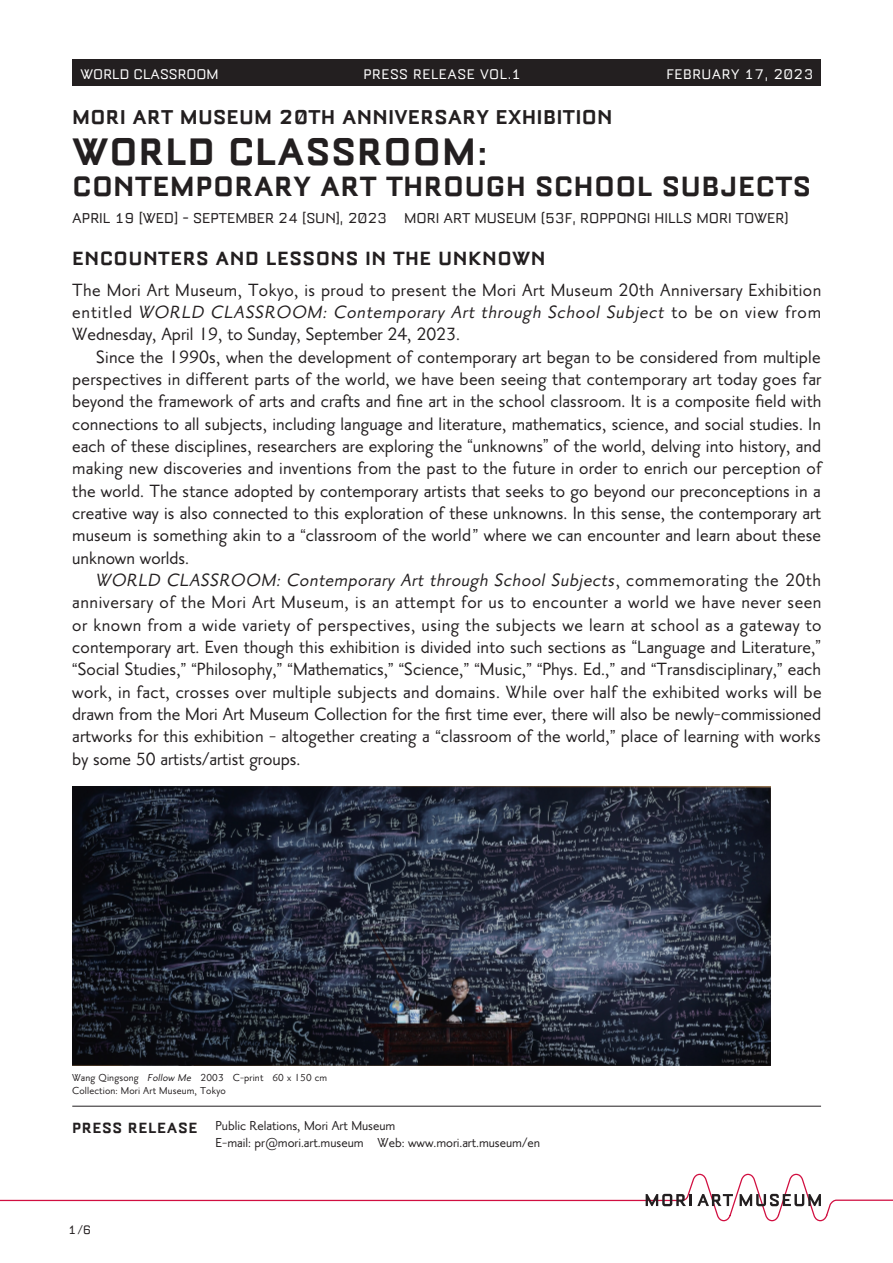
<style>
.page{position:relative;width:893px;height:1263px;background:#fff}
.page>*{position:absolute;margin:0;border:0;box-sizing:border-box;transform-origin:0 0}
.t1{font:700 46.8px "Mori Logotype";letter-spacing:.01em;color:#231f20}
.t2{font:700 34.05px "Mori Logotype";letter-spacing:.01em;color:#231f20}
.t3{font:700 24.45px "Mori Logotype";letter-spacing:.01em;color:#231f20}
.t4{font:700 23.4px "Mori Logotype";letter-spacing:.02em;color:#231f20}
.t5{font:500 21.6px/22.4px "Mori Priori Sans";letter-spacing:.005em;color:#231f20;text-align:right}
.t6{font:500 21.6px/22.4px "Mori Priori Sans";letter-spacing:.025em;color:#231f20}
.t7{font:italic 500 21.6px "Mori Priori Sans";color:#231f20}
.t8{font:700 18px "Mori Logotype";letter-spacing:.03em;color:#231f20}
.t9{font:17.4px "Mori Logotype";letter-spacing:-.005em;color:#231f20}
.t10{font:16.95px "Mori Logotype";letter-spacing:.025em;color:#fff}
.t11{font:16.95px "Mori Logotype";color:#fff}
.t12{font:16.35px "Arial";color:#231f20}
.t13{font:500 15.9px "Mori Priori Sans";color:#231f20}
.t14{font:14.85px "Mori Logotype";color:#231f20}
.t15{font:500 12.3px/12.8px "Mori Priori Sans";letter-spacing:.015em;color:#231f20}
.t16{font:italic 500 12.3px "Mori Priori Sans";color:#231f20}
.s1{font-style:italic}
.s2{font-style:normal}
.s3{font-family:"Mori Priori Sans";font-weight:500;font-size:21.6px}
</style>
<div class="page">
<svg style="left:0;top:1173px;width:893px;height:49px"></svg>
<div style="left:72px;top:60px;width:749px;height:26px;background:#231f20"></div>
<hr style="left:72px;top:1106px;width:749px;height:1px;background:#231f20">
<img style="left:72px;top:787px;width:699px;height:278px">
<p class="t11" style="left:81px;top:66px;width:140px">WORLD CLASSROOM</p>
<p class="t10" style="left:363px;top:66px;width:159px">Press Release VOL.1</p>
<p class="t10" style="left:666px;top:66px;width:148px">FEBRUARY 17, 2023</p>
<p class="t3" style="left:72px;top:105px;width:542px">MORI ART MUSEUM 20TH ANNIVERSARY EXHIBITION</p>
<h1 class="t1" style="left:72px;top:129px;width:417px">WORLD CLASSROOM:</h1>
<h2 class="t2" style="left:72px;top:170px;width:740px">CONTEMPORARY ART THROUGH SCHOOL SUBJECTS</h2>
<p class="t9" style="left:72px;top:210px;width:316px">APRIL 19 [WED -] SEPTEMBER 24 [SUN ,] 2023</p>
<p class="t9" style="left:404px;top:210px;width:386px">MORI ART MUSEUM (53 ,F ROPPONGI HILLS MORI TOWER(</p>
<p class="t4" style="left:72px;top:247px;width:475px">ENCOUNTERS AND LESSONS IN THE UNKNOWN</p>
<p class="t5" style="left:72px;top:279px;width:750px">The Mori Art Museum, Tokyo is, proud to present the Mori Art Museum 20th Anniversary Exhibition <span class="s1">: Contemporary Art through School Subject</span> t o b e o n v i e w fr o m</p>
<p class="t7" style="left:72px;top:301px;width:255px"><span class="s2">e n t i t l e d</span> WORLD CLASSROOM</p>
<p class="t5" style="left:72px;top:323px;width:389px">Wednesday, April 19, to Sunday, September 24, 2023.</p>
<p class="t5" style="left:96px;top:346px;width:726px">Since the 1990 ,s when the development of contemporary art began to be considered from multiple</p>
<p class="t5" style="left:72px;top:368px;width:751px">perspectives in different parts of the world, we have been seeing that contemporary art today goes far</p>
<p class="t5" style="left:72px;top:390px;width:750px">beyond the framework of arts and crafts and fine art in the school classroom aisIt. composite field with</p>
<p class="t5" style="left:72px;top:413px;width:750px">connections to all subjects, including language and literature, mathematics, science, and social studies In.</p>
<p class="t5" style="left:553px;top:435px;width:269px">of the world, delving into history, and</p>
<p class="t5" style="left:72px;top:435px;width:391px">each of these disciplines, researchers are exploring the</p>
<p class="t5" style="left:72px;top:457px;width:751px">making new discoveries and inventions from the past to the future in order to enrich our perception of</p>
<p class="t5" style="left:72px;top:480px;width:750px">the world. The stance adopted by contemporary artists that seeks to go beyond our preconceptions ain</p>
<p class="t5" style="left:72px;top:502px;width:750px">creative way is also connected to this exploration of these unknowns In. this sense, the contemporary art</p>
<p class="t5" style="left:484px;top:524px;width:339px">where we can encounter and learn about these</p>
<p class="t12" style="left:467px;top:435px;width:7px">“</p>
<p class="t12" style="left:543px;top:435px;width:7px">”</p>
<p class="t5" style="left:473px;top:435px;width:72px">unknowns</p>
<p class="t5" style="left:306px;top:524px;width:167px">classroom of the world</p>
<p class="t12" style="left:300px;top:524px;width:7px">“</p>
<p class="t12" style="left:473px;top:524px;width:7px">”</p>
<p class="t5" style="left:72px;top:524px;width:224px">museum is something akin to a</p>
<p class="t5" style="left:72px;top:547px;width:118px">unknown worlds.</p>
<p class="t7" style="left:276px;top:569px;width:547px">: Contemporary Art through School Subjects<span class="s2">, c o m m e m o r a t i n g t h e 2 0 t h</span></p>
<p class="t7" style="left:95px;top:569px;width:186px">WORLD CLASSROOM</p>
<p class="t6" style="left:72px;top:591px;width:751px">anniversary of the Mori Art Museum is, an attempt for us to encounter a world we have never seen or known from a wide variety of perspectives, using the subjects we learn at school as a gateway to</p>
<p class="t12" style="left:811px;top:636px;width:12px">“<span class="s3">,</span></p>
<p class="t12" style="left:632px;top:636px;width:7px">“</p>
<p class="t5" style="left:72px;top:636px;width:555px">contemporary art. Even though this exhibition is divided into such sections as</p>
<p class="t5" style="left:637px;top:636px;width:175px">Language and Literature</p>
<p class="t5" style="left:78px;top:658px;width:104px">Social Studies,</p>
<p class="t5" style="left:404px;top:658px;width:61px">Science,</p>
<p class="t12" style="left:72px;top:658px;width:7px">“</p>
<p class="t5" style="left:72px;top:681px;width:751px">work in, fact, crosses over multiple subjects and domains. While over half the exhibited works will be drawn from the Mori Art Museum Collection for the first time ever, there will also be newly-commissioned place of learning with works</p>
<p class="t12" style="left:181px;top:658px;width:18px">” “</p>
<p class="t12" style="left:277px;top:658px;width:18px">” “</p>
<p class="t12" style="left:388px;top:658px;width:18px">” “</p>
<p class="t12" style="left:464px;top:658px;width:18px">” “</p>
<p class="t12" style="left:526px;top:658px;width:18px">” “</p>
<p class="t12" style="left:651px;top:658px;width:7px">“</p>
<p class="t12" style="left:610px;top:658px;width:7px">”</p>
<p class="t12" style="left:773px;top:658px;width:11px">” <span class="s3">,</span></p>
<p class="t5" style="left:197px;top:658px;width:81px">Philosophy,</p>
<p class="t5" style="left:293px;top:658px;width:96px">Mathematics,</p>
<p class="t5" style="left:542px;top:658px;width:69px">Phys. Ed.,</p>
<p class="t5" style="left:620px;top:658px;width:27px">and</p>
<p class="t5" style="left:656px;top:658px;width:118px">Transdisciplinary</p>
<p class="t5" style="left:788px;top:658px;width:35px">each</p>
<p class="t5" style="left:480px;top:658px;width:48px">Music,</p>
<p class="t5" style="left:72px;top:725px;width:359px;text-align:left">artworks for this exhibition - altogether creating a by some 50 artists/artist groups.</p>
<p class="t5" style="left:441px;top:725px;width:166px">classroom of the world</p>
<p class="t12" style="left:435px;top:725px;width:7px">“</p>
<p class="t12" style="left:605px;top:725px;width:12px">” <span class="s3">,</span></p>
<p class="t15" style="left:201px;top:1071px;width:25px">2003</p>
<p class="t15" style="left:72px;top:1071px;width:155px">Wang Qingsong<br>Collection: Mori Art Museum, Tokyo</p>
<p class="t15" style="left:233px;top:1071px;width:32px">-C print</p>
<p class="t16" style="left:147px;top:1071px;width:48px">Follow Me</p>
<p class="t15" style="left:272px;top:1071px;width:56px">60 x 150 cm</p>
<p class="t8" style="left:72px;top:1119px;width:127px">press release</p>
<p class="t13" style="left:216px;top:1117px;width:181px">Public Relations, Mori Art Museum</p>
<p class="t13" style="left:216px;top:1134px;width:150px">-E mail: pr@mori.art.museum</p>
<p class="t13" style="left:378px;top:1134px;width:164px">Web: www.mori.art.museum/en</p>
<p class="t14" style="left:68px;top:1222px;width:25px">1/6</p>
</div>
